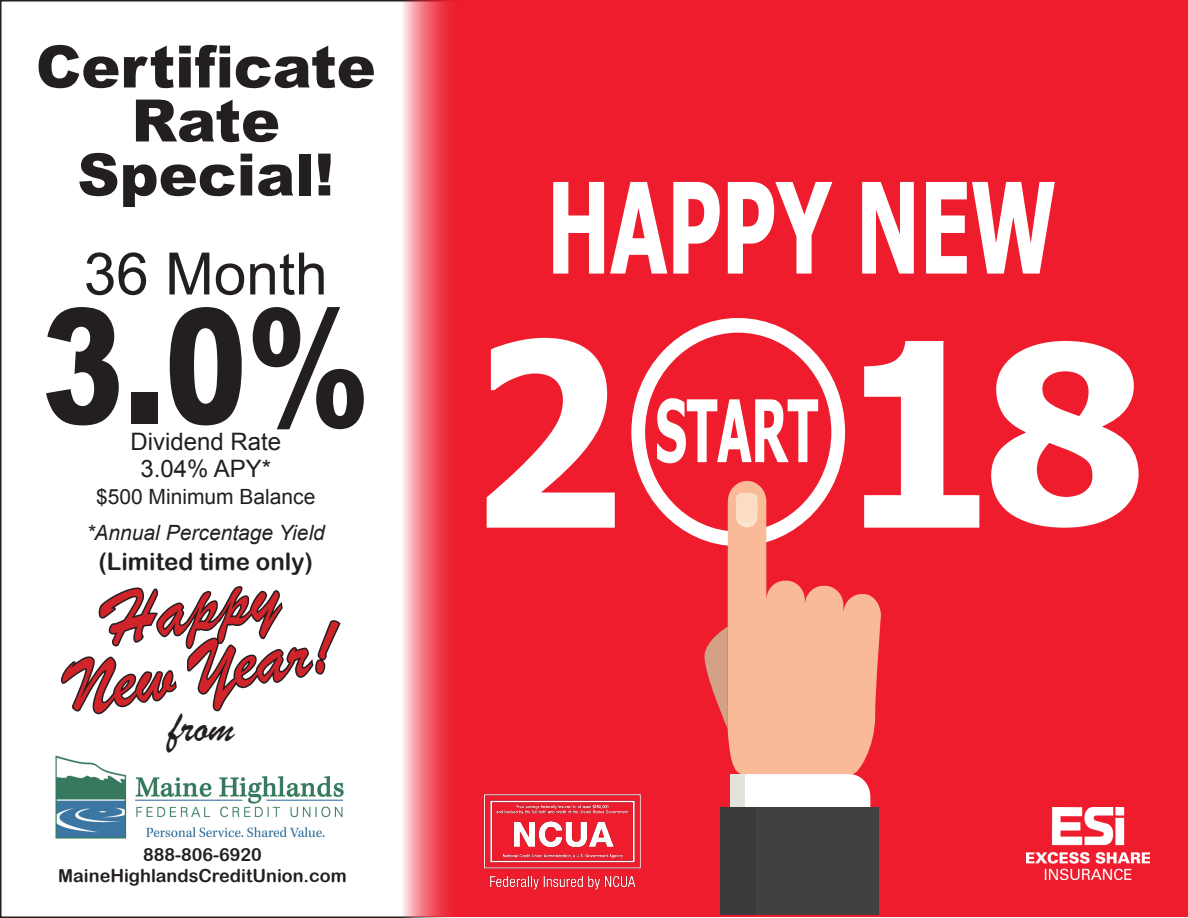
<style>
.page{position:relative;width:1188px;height:918px;background:#fff}
.page>*{position:absolute;margin:0;border:0;box-sizing:border-box;transform-origin:0 0}
.t1{font:900 159.9px "Arial";color:#231f20;scale:.77 1}
.t2{font:78px "Brush Script";color:#d1232a}
.t3{font:900 58.5px/54px "Arial";color:#231f20;text-align:center}
.t4{font:58.5px "Arial";color:#231f20}
.t5{font:46.5px "Brush Script";color:#231f20}
.t6{font:24px "Arial";color:#231f20}
.t7{font:24px "Arial Rounded MT Bold";color:#231f20}
.t8{font:italic 21px "Arial";color:#231f20}
.t9{font:21px "Arial";color:#231f20}
.t10{font:18px "Arial Rounded MT Bold";color:#231f20}
</style>
<div class="page">
<div style="left:374px;top:0;width:814px;height:917px;background:#ee1c2c"></div>
<svg style="left:553px;top:182px;width:51px;height:92px"></svg>
<svg style="left:610px;top:182px;width:57px;height:92px"></svg>
<svg style="left:673px;top:182px;width:47px;height:92px"></svg>
<svg style="left:728px;top:182px;width:104px;height:92px"></svg>
<svg style="left:862px;top:182px;width:52px;height:92px"></svg>
<svg style="left:926px;top:182px;width:129px;height:92px"></svg>
<div style="left:631px;top:318px;width:214px;height:228px;background:#fff;border-radius:50%"></div>
<div style="left:645px;top:333px;width:186px;height:199px;background:#ee1c2c;border-radius:50%"></div>
<svg style="left:657px;top:398px;width:161px;height:65px"></svg>
<svg style="left:487px;top:338px;width:128px;height:190px"></svg>
<svg style="left:864px;top:341px;width:115px;height:187px"></svg>
<svg style="left:728px;top:481px;width:153px;height:293px;fill:#f9ba98"></svg>
<svg style="left:704px;top:627px;width:24px;height:102px"></svg>
<div style="left:745px;top:774px;width:125px;height:33px;background:#fff"></div>
<svg style="left:736px;top:491px;width:21px;height:36px"></svg>
<div style="left:731px;top:774px;width:14px;height:101px;background:#e3e2dd"></div>
<div style="left:730px;top:807px;width:149px;height:108px;background:#414142"></div>
<div style="left:720px;top:807px;width:35px;height:108px;background:#393a3c"></div>
<svg style="left:991px;top:341px;width:148px;height:187px"></svg>
<svg style="left:374px;top:3px;width:75px;height:912px;background:#f8abb1"></svg>
<img style="left:55px;top:755px;width:289px;height:84px">
<svg style="left:60px;top:586px;width:281px;height:129px"></svg>
<img style="left:1026px;top:807px;width:124px;height:73px">
<img style="left:483px;top:794px;width:158px;height:96px">
<p class="t3" style="left:36px;top:38px;width:341px">Certificate<br>Rate</p>
<p class="t3" style="left:77px;top:146px;width:258px">Special!</p>
<p class="t4" style="left:84px;top:236px;width:245px">36 Month</p>
<p class="t1" style="left:42px;top:250px;width:428px">3.0%</p>
<p class="t6" style="left:130px;top:426px;width:152px">Dividend Rate</p>
<p class="t6" style="left:140px;top:453px;width:132px">3.04% APY*</p>
<p class="t9" style="left:96px;top:483px;width:221px">$500 Minimum Balance</p>
<p class="t8" style="left:86px;top:520px;width:240px">*Annual Percentage Yield</p>
<p class="t7" style="left:98px;top:548px;width:216px">(Limited time only)</p>
<p class="t2" style="left:98px;top:574px;width:176px;rotate:-9deg">Happy</p>
<p class="t2" style="left:60px;top:642px;width:272px;rotate:-9deg">New Year!</p>
<p class="t5" style="left:168px;top:698px;width:68px">from</p>
<p class="t10" style="left:143px;top:844px;width:120px">888-806-6920</p>
<p class="t10" style="left:58px;top:865px;width:290px">MaineHighlandsCreditUnion.com</p>
</div>
